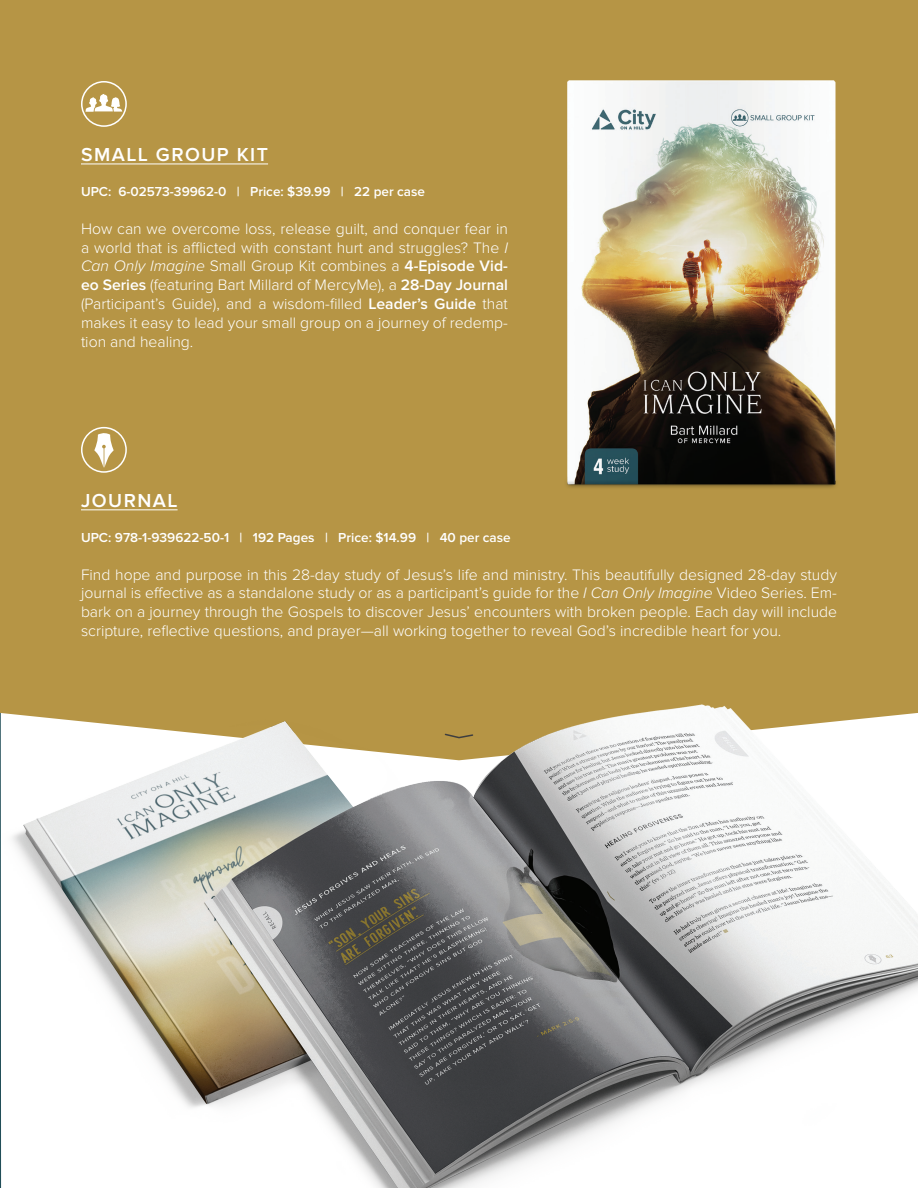
<style>
.page{position:relative;width:918px;height:1188px;background:#fff}
.page>*{position:absolute;margin:0;border:0;box-sizing:border-box;transform-origin:0 0}
.paragraph{font:600 19.5px "Proxima Nova";letter-spacing:.075em;color:#fff}
.t1{font:300 15.75px/18.9px "Proxima Nova";color:#fff;text-align:justify}
.paragraph-2{font:600 13.5px "Proxima Nova";color:#fff}
.s1{font-style:italic}
.s2{font-weight:600}
</style>
<div class="page">
<div style="left:0;top:0;width:918px;height:177px;background:#b69545"></div>
<div style="left:0;top:177px;width:918px;height:404px;background:#b69545"></div>
<hr style="left:81px;top:164px;width:187px;height:1px;background:#fff">
<hr style="left:81px;top:510px;width:97px;height:1px;background:#fff">
<svg style="left:81px;top:81px;width:46px;height:46px"></svg>
<svg style="left:81px;top:427px;width:46px;height:46px"></svg>
<img style="left:0;top:581px;width:918px;height:607px">
<img style="left:521px;top:73px;width:364px;height:418px">
<p class="paragraph" style="left:81px;top:144px;width:189px">SMALL GROUP KIT</p>
<p class="paragraph-2" style="left:81px;top:184px;width:346px">UPC: 6-02573-39962-0 | Price: $39.99 | 22 per case</p>
<p class="t1" style="left:81px;top:219px;width:428px">How can we overcome loss, release guilt, and conquer fear in a world that is afflicted with constant hurt and struggles? The <span class="s1">I Can Only Imagine</span> Small Group Kit combines a <span class="s2">4-Episode Vid&shy;eo Series</span> (featuring Bart Millard of MercyMe), a <span class="s2">28-Day Journal </span>(Participant’s Guide), and a wisdom-filled <span class="s2">Leader’s Guide</span> that makes it easy to lead your small group on a journey of redemp&shy;tion and healing.</p>
<p class="paragraph" style="left:81px;top:490px;width:98px">JOURNAL</p>
<p class="paragraph-2" style="left:81px;top:529px;width:431px">UPC: 978-1-939622-50-1 | 192 Pages | Price: $14.99 | 40 per case</p>
<p class="t1" style="left:81px;top:565px;width:758px">Find hope and purpose in this 28-day study of Jesus’s life and ministry. This beautifully designed 28-day study journal is effective as a standalone study or as a participant’s guide for the <span class="s1">I Can Only Imagine</span> Video Series. Em&shy;bark on a journey through the Gospels to discover Jesus’ encounters with broken people. Each day will include scripture, reflective questions, and prayer—all working together to reveal God’s incredible heart for you.</p>
</div>
